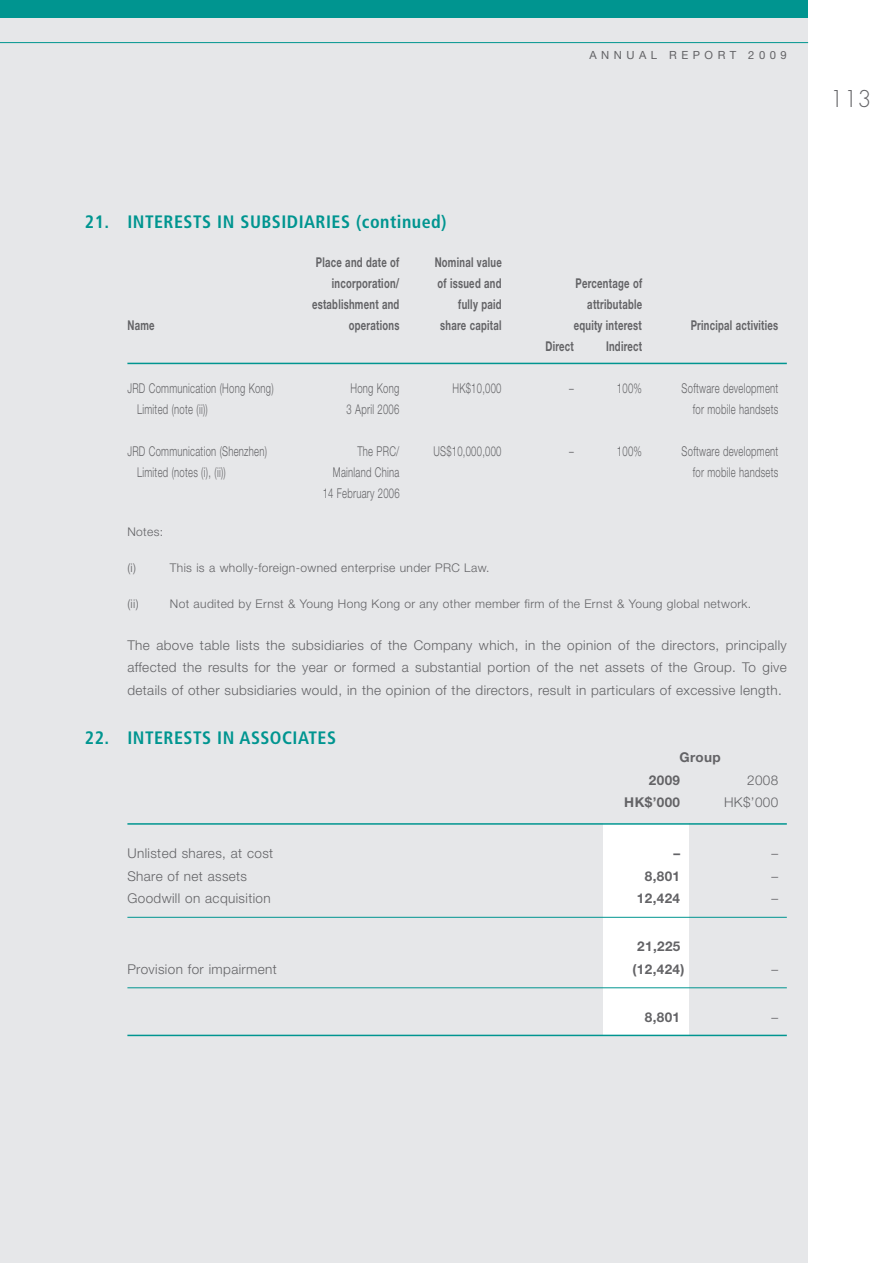
<style>
.page{position:relative;width:893px;height:1263px;background:#fff}
.page>*{position:absolute;margin:0;border:0;box-sizing:border-box;transform-origin:0 0}
.t1{font:300 22.5px "Futura Std";color:#636366}
.t2{font:700 condensed 18px "Frutiger LT Std";letter-spacing:.025em;color:#009590}
.t3{font:300 13.5px/22.5px "Helvetica Neue LT Std";letter-spacing:.03em;color:#636366;text-align:justify}
.t4{font:300 13.5px "Helvetica Neue LT Std";letter-spacing:.03em;color:#636366;scale:.7 1}
.t5{font:700 13.5px "Helvetica Neue LT Std";letter-spacing:.03em;color:#636366;scale:.7 1}
.t6{font:700 13.5px/22.5px "Helvetica Neue LT Std";letter-spacing:.03em;color:#636366}
.t7{font:300 12px "Helvetica Neue LT Std";letter-spacing:.03em;color:#636366}
.t8{font:11.25px "Helvetica Neue LT Std";letter-spacing:.4em;color:#636366}
</style>
<div class="page">
<div style="left:0;top:0;width:808px;height:1263px;background:#e6e7e9"></div>
<div style="left:0;top:0;width:808px;height:17px;background:#009590"></div>
<hr style="left:0;top:42px;width:808px;height:1px;background:#009590">
<hr style="left:127px;top:363px;width:659px;height:1px;background:#009590">
<div style="left:604px;top:824px;width:85px;height:211px;background:#fff"></div>
<hr style="left:127px;top:823px;width:659px;height:2px;background:#009590">
<hr style="left:127px;top:917px;width:659px;height:1px;background:#009590">
<hr style="left:127px;top:987px;width:659px;height:1px;background:#009590">
<hr style="left:127px;top:1035px;width:659px;height:1px;background:#009590">
<p class="t8" style="left:589px;top:48px;width:199px">ANNUAL REPORT 2009</p>
<h2 class="t2" style="left:85px;top:211px;width:363px">21. INTERESTS IN SUBSIDIARIES (continued)</h2>
<p class="t5" style="left:316px;top:257px;width:121px">Place and date of</p>
<p class="t5" style="left:434px;top:257px;width:97px">Nominal value</p>
<p class="t5" style="left:332px;top:278px;width:98px">incorporation/</p>
<p class="t5" style="left:437px;top:278px;width:93px">of issued and</p>
<p class="t5" style="left:575px;top:278px;width:97px">Percentage of</p>
<p class="t5" style="left:312px;top:299px;width:126px">establishment and</p>
<p class="t5" style="left:458px;top:299px;width:63px">fully paid</p>
<p class="t5" style="left:587px;top:299px;width:80px">attributable</p>
<p class="t5" style="left:127px;top:320px;width:40px">Name</p>
<p class="t5" style="left:349px;top:320px;width:74px">operations</p>
<p class="t5" style="left:440px;top:320px;width:89px">share capital</p>
<p class="t5" style="left:573px;top:320px;width:99px">equity interest</p>
<p class="t5" style="left:690px;top:320px;width:127px">Principal activities</p>
<p class="t5" style="left:545px;top:341px;width:42px">Direct</p>
<p class="t5" style="left:606px;top:341px;width:53px">Indirect</p>
<p class="t4" style="left:127px;top:383px;width:210px">JRD Communication (Hong Kong)</p>
<p class="t4" style="left:350px;top:383px;width:71px">Hong Kong</p>
<p class="t4" style="left:452px;top:383px;width:72px">HK$10,000</p>
<p class="t4" style="left:569px;top:383px;width:8px">–</p>
<p class="t4" style="left:617px;top:383px;width:37px">100%</p>
<p class="t4" style="left:681px;top:383px;width:140px">Software development</p>
<p class="t4" style="left:137px;top:404px;width:103px">Limited (note (ii))</p>
<p class="t4" style="left:346px;top:404px;width:77px">3 April 2006</p>
<p class="t4" style="left:692px;top:404px;width:124px">for mobile handsets</p>
<p class="t4" style="left:127px;top:446px;width:201px">JRD Communication (Shenzhen)</p>
<p class="t4" style="left:357px;top:446px;width:62px">The PRC/</p>
<p class="t4" style="left:433px;top:446px;width:99px">US$10,000,000</p>
<p class="t4" style="left:569px;top:446px;width:8px">–</p>
<p class="t4" style="left:617px;top:446px;width:37px">100%</p>
<p class="t4" style="left:681px;top:446px;width:140px">Software development</p>
<p class="t4" style="left:137px;top:467px;width:128px">Limited (notes (i), (ii))</p>
<p class="t4" style="left:333px;top:467px;width:97px">Mainland China</p>
<p class="t4" style="left:693px;top:467px;width:124px">for mobile handsets</p>
<p class="t4" style="left:323px;top:488px;width:111px">14 February 2006</p>
<p class="t7" style="left:127px;top:527px;width:37px">Notes:</p>
<p class="t7" style="left:127px;top:563px;width:10px">(i)</p>
<p class="t7" style="left:170px;top:563px;width:321px">This is a wholly-foreign-owned enterprise under PRC Law.</p>
<p class="t7" style="left:127px;top:599px;width:13px">(ii)</p>
<p class="t7" style="left:170px;top:599px;width:582px">Not audited by Ernst &amp; Young Hong Kong or any other member firm of the Ernst &amp; Young global network.</p>
<p class="t3" style="left:127px;top:635px;width:661px">The above table lists the subsidiaries of the Company which, in the opinion of the directors, principally affected the results for the year or formed a substantial portion of the net assets of the Group. To give details of other subsidiaries would, in the opinion of the directors, result in particulars of excessive length.</p>
<h2 class="t2" style="left:85px;top:727px;width:253px">22. INTERESTS IN ASSOCIATES</h2>
<p class="t6" style="left:649px;top:748px;width:73px;text-indent:31px">Group<br>2009</p>
<p class="t3" style="left:747px;top:770px;width:33px">2008</p>
<p class="t6" style="left:624px;top:793px;width:57px">HK$’000</p>
<p class="t3" style="left:724px;top:793px;width:56px">HK$’000</p>
<p class="t3" style="left:127px;top:844px;width:147px">Unlisted shares, at cost</p>
<p class="t6" style="left:673px;top:844px;width:8px">–</p>
<p class="t3" style="left:771px;top:844px;width:8px">–</p>
<p class="t3" style="left:127px;top:866px;width:121px">Share of net assets</p>
<p class="t6" style="left:644px;top:866px;width:37px">8,801</p>
<p class="t3" style="left:771px;top:866px;width:8px">–</p>
<p class="t3" style="left:127px;top:889px;width:145px">Goodwill on acquisition</p>
<p class="t6" style="left:637px;top:889px;width:45px">12,424</p>
<p class="t3" style="left:771px;top:889px;width:8px">–</p>
<p class="t6" style="left:637px;top:937px;width:45px">21,225</p>
<p class="t3" style="left:127px;top:959px;width:151px">Provision for impairment</p>
<p class="t6" style="left:632px;top:959px;width:53px">(12,424)</p>
<p class="t3" style="left:771px;top:959px;width:8px">–</p>
<p class="t6" style="left:644px;top:1007px;width:37px">8,801</p>
<p class="t3" style="left:771px;top:1007px;width:8px">–</p>
<h1 class="t1" style="left:829px;top:86px;width:43px">113</h1>
</div>
